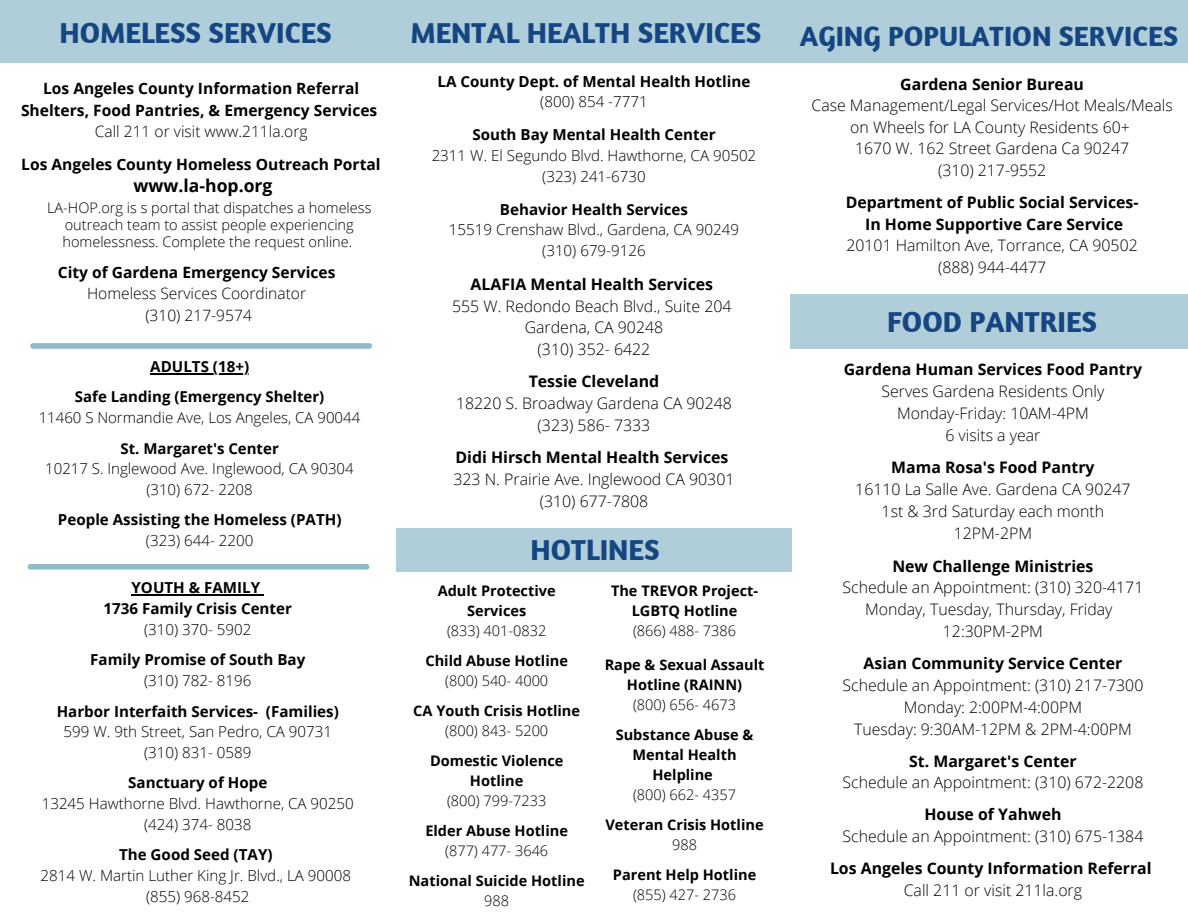
<style>
.page{position:relative;width:1188px;height:918px;background:#fff}
.page>*{position:absolute;margin:0;border:0;box-sizing:border-box;transform-origin:0 0}
.t1{font:700 29.55px "Amaranth";color:#154682}
.t2{font:700 28.5px "Amaranth";color:#154682}
.t3{font:700 17.55px "Open Sans";color:#000}
.t4{font:300 15.9px/21.6px "Open Sans";color:#000;text-align:center}
.t5{font:700 15.9px "Open Sans";color:#000}
.t6{font:700 15.6px "Open Sans";color:#000}
.t7{font:300 15.6px "Open Sans";color:#000}
.t8{font:300 15.15px "Open Sans";color:#000}
.t9{font:700 15.15px "Open Sans";color:#000}
.t10{font:300 15px "Open Sans";color:#000}
.t11{font:700 15px "Open Sans";color:#000}
.t12{font:700 14.55px/20px "Open Sans";color:#000;text-align:center}
.t13{font:300 14.55px/16.8px "Open Sans";color:#000;text-align:center}
</style>
<div class="page">
<div style="left:0;top:0;width:1188px;height:63px;background:#b0ceda"></div>
<div style="left:30px;top:564px;width:337px;height:6px;background:#90bbcb"></div>
<div style="left:790px;top:294px;width:398px;height:55px;background:#b0ceda"></div>
<hr style="left:150px;top:373px;width:99px;height:1px;background:#000">
<hr style="left:132px;top:595px;width:128px;height:1px;background:#000">
<div style="left:396px;top:528px;width:396px;height:43px;background:#b0ceda"></div>
<div style="left:33px;top:343px;width:336px;height:6px;background:#90bbcb"></div>
<p class="t1" style="left:60px;top:14px;width:274px">HOMELESS SERVICES</p>
<p class="t6" style="left:43px;top:78px;width:318px">Los Angeles County Information Referral</p>
<p class="t6" style="left:21px;top:99px;width:358px">Shelters, Food Pantries, &amp; Emergency Services</p>
<p class="t7" style="left:95px;top:120px;width:214px">Call 211 or visit www.211la.org</p>
<p class="t6" style="left:21px;top:153px;width:361px">Los Angeles County Homeless Outreach Portal</p>
<p class="t3" style="left:134px;top:174px;width:141px">www.la-hop.org</p>
<p class="t13" style="left:47px;top:199px;width:326px">LA-HOP.org is s portal that dispatches a homeless outreach team to assist people experiencing homelessness. Complete the request online.</p>
<p class="t6" style="left:58px;top:261px;width:279px">City of Gardena Emergency Services</p>
<p class="t7" style="left:87px;top:283px;width:221px">Homeless Services Coordinator</p>
<p class="t7" style="left:145px;top:304px;width:108px">(310) 217-9574</p>
<p class="t9" style="left:150px;top:355px;width:100px">ADULTS (18+)</p>
<p class="t11" style="left:75px;top:386px;width:251px">Safe Landing (Emergency Shelter)</p>
<p class="t10" style="left:39px;top:407px;width:323px">11460 S Normandie Ave, Los Angeles, CA 90044</p>
<p class="t11" style="left:120px;top:437px;width:160px">St. Margaret's Center</p>
<p class="t10" style="left:45px;top:458px;width:310px">10217 S. Inglewood Ave. Inglewood, CA 90304</p>
<p class="t10" style="left:147px;top:479px;width:108px">(310) 672- 2208</p>
<p class="t9" style="left:58px;top:509px;width:285px">People Assisting the Homeless (PATH)</p>
<p class="t8" style="left:146px;top:530px;width:109px">(323) 644- 2200</p>
<p class="t9" style="left:132px;top:577px;width:130px">YOUTH &amp; FAMILY</p>
<p class="t9" style="left:104px;top:598px;width:190px">1736 Family Crisis Center</p>
<p class="t8" style="left:144px;top:618px;width:109px">(310) 370- 5902</p>
<p class="t9" style="left:90px;top:649px;width:217px">Family Promise of South Bay</p>
<p class="t8" style="left:144px;top:670px;width:109px">(310) 782- 8196</p>
<p class="t9" style="left:57px;top:700px;width:284px">Harbor Interfaith Services- (Families)</p>
<p class="t8" style="left:64px;top:721px;width:270px">599 W. 9th Street, San Pedro, CA 90731</p>
<p class="t8" style="left:144px;top:742px;width:109px">(310) 831- 0589</p>
<p class="t9" style="left:128px;top:772px;width:141px">Sanctuary of Hope</p>
<p class="t8" style="left:42px;top:793px;width:314px">13245 Hawthorne Blvd. Hawthorne, CA 90250</p>
<p class="t8" style="left:144px;top:813px;width:109px">(424) 374- 8038</p>
<p class="t9" style="left:119px;top:844px;width:155px">The Good Seed (TAY)</p>
<p class="t8" style="left:40px;top:865px;width:312px">2814 W. Martin Luther King Jr. Blvd., LA 90008</p>
<p class="t8" style="left:146px;top:885px;width:105px">(855) 968-8452</p>
<p class="t1" style="left:411px;top:14px;width:352px">MENTAL HEALTH SERVICES</p>
<p class="t2" style="left:800px;top:19px;width:380px">AGING POPULATION SERVICES</p>
<p class="t9" style="left:438px;top:70px;width:314px">LA County Dept. of Mental Health Hotline</p>
<p class="t8" style="left:540px;top:91px;width:109px">(800) 854 -7771</p>
<p class="t9" style="left:472px;top:124px;width:245px">South Bay Mental Health Center</p>
<p class="t8" style="left:432px;top:145px;width:326px">2311 W. El Segundo Blvd. Hawthorne, CA 90502</p>
<p class="t8" style="left:542px;top:165px;width:105px">(323) 241-6730</p>
<p class="t9" style="left:500px;top:198px;width:190px">Behavior Health Services</p>
<p class="t8" style="left:449px;top:219px;width:292px">15519 Crenshaw Blvd., Gardena, CA 90249</p>
<p class="t8" style="left:542px;top:240px;width:105px">(310) 679-9126</p>
<p class="t5" style="left:471px;top:273px;width:244px">ALAFIA Mental Health Services</p>
<p class="t4" style="left:452px;top:295px;width:281px">555 W. Redondo Beach Blvd., Suite 204</p>
<p class="t4" style="left:525px;top:316px;width:140px">Gardena, CA 90248</p>
<p class="t4" style="left:538px;top:338px;width:114px">(310) 352- 6422</p>
<p class="t5" style="left:529px;top:370px;width:132px">Tessie Cleveland</p>
<p class="t4" style="left:456px;top:392px;width:277px">18220 S. Broadway Gardena CA 90248</p>
<p class="t4" style="left:538px;top:414px;width:114px">(323) 586- 7333</p>
<p class="t5" style="left:455px;top:446px;width:275px">Didi Hirsch Mental Health Services</p>
<p class="t4" style="left:453px;top:468px;width:282px">323 N. Prairie Ave. Inglewood CA 90301</p>
<p class="t4" style="left:540px;top:490px;width:110px">(310) 677-7808</p>
<p class="t1" style="left:531px;top:531px;width:131px">HOTLINES</p>
<p class="t12" style="left:438px;top:580px;width:120px">Adult Protective<br>Services</p>
<p class="t13" style="left:447px;top:622px;width:101px">(833) 401-0832</p>
<p class="t12" style="left:425px;top:650px;width:144px">Child Abuse Hotline</p>
<p class="t13" style="left:445px;top:672px;width:105px">(800) 540- 4000</p>
<p class="t12" style="left:413px;top:700px;width:168px">CA Youth Crisis Hotline</p>
<p class="t13" style="left:445px;top:722px;width:105px">(800) 843- 5200</p>
<p class="t12" style="left:430px;top:750px;width:135px">Domestic Violence<br>Hotline</p>
<p class="t13" style="left:447px;top:792px;width:101px">(800) 799-7233</p>
<p class="t12" style="left:425px;top:820px;width:144px">Elder Abuse Hotline</p>
<p class="t13" style="left:445px;top:842px;width:105px">(877) 477- 3646</p>
<p class="t12" style="left:409px;top:870px;width:177px">National Suicide Hotline</p>
<p class="t13" style="left:484px;top:892px;width:26px">988</p>
<p class="t12" style="left:611px;top:580px;width:149px">The TREVOR Project-<br>LGBTQ Hotline</p>
<p class="t13" style="left:633px;top:622px;width:105px">(866) 488- 7386</p>
<p class="t12" style="left:605px;top:654px;width:161px">Rape &amp; Sexual Assault<br>Hotline (RAINN)</p>
<p class="t13" style="left:633px;top:696px;width:105px">(800) 656- 4673</p>
<p class="t12" style="left:616px;top:724px;width:139px">Substance Abuse &amp;<br>Mental Health<br>Helpline</p>
<p class="t13" style="left:633px;top:786px;width:105px">(800) 662- 4357</p>
<p class="t12" style="left:606px;top:814px;width:160px">Veteran Crisis Hotline</p>
<p class="t13" style="left:672px;top:836px;width:26px">988</p>
<p class="t12" style="left:613px;top:864px;width:145px">Parent Help Hotline</p>
<p class="t13" style="left:633px;top:886px;width:105px">(855) 427- 2736</p>
<p class="t5" style="left:900px;top:73px;width:185px">Gardena Senior Bureau</p>
<p class="t4" style="left:812px;top:94px;width:363px">Case Management/Legal Services/Hot Meals/Meals on Wheels for LA County Residents 60+</p>
<p class="t4" style="left:855px;top:137px;width:275px">1670 W. 162 Street Gardena Ca 90247</p>
<p class="t4" style="left:938px;top:159px;width:110px">(310) 217-9552</p>
<p class="t5" style="left:846px;top:191px;width:294px">Department of Public Social Services-</p>
<p class="t5" style="left:865px;top:213px;width:259px">In Home Supportive Care Service</p>
<p class="t4" style="left:847px;top:234px;width:293px">20101 Hamilton Ave, Torrance, CA 90502</p>
<p class="t4" style="left:938px;top:256px;width:110px">(888) 944-4477</p>
<p class="t1" style="left:887px;top:303px;width:211px">FOOD PANTRIES</p>
<p class="t5" style="left:844px;top:358px;width:300px">Gardena Human Services Food Pantry</p>
<p class="t4" style="left:882px;top:380px;width:224px">Serves Gardena Residents Only</p>
<p class="t4" style="left:897px;top:402px;width:193px">Monday-Friday: 10AM-4PM</p>
<p class="t4" style="left:945px;top:424px;width:96px">6 visits a year</p>
<p class="t5" style="left:891px;top:456px;width:205px">Mama Rosa's Food Pantry</p>
<p class="t4" style="left:855px;top:478px;width:277px">16110 La Salle Ave. Gardena CA 90247</p>
<p class="t4" style="left:882px;top:500px;width:224px">1st &amp; 3rd Saturday each month</p>
<p class="t4" style="left:954px;top:522px;width:80px">12PM-2PM</p>
<p class="t5" style="left:892px;top:555px;width:203px">New Challenge Ministries</p>
<p class="t4" style="left:842px;top:576px;width:302px">Schedule an Appointment: (310) 320-4171</p>
<p class="t4" style="left:865px;top:598px;width:249px">Monday, Tuesday, Thursday, Friday</p>
<p class="t4" style="left:943px;top:620px;width:102px">12:30PM-2PM</p>
<p class="t5" style="left:864px;top:652px;width:260px">Asian Community Service Center</p>
<p class="t4" style="left:842px;top:674px;width:302px">Schedule an Appointment: (310) 217-7300</p>
<p class="t4" style="left:904px;top:696px;width:180px">Monday: 2:00PM-4:00PM</p>
<p class="t4" style="left:854px;top:718px;width:279px">Tuesday: 9:30AM-12PM &amp; 2PM-4:00PM</p>
<p class="t5" style="left:909px;top:750px;width:169px">St. Margaret's Center</p>
<p class="t4" style="left:842px;top:771px;width:302px">Schedule an Appointment: (310) 672-2208</p>
<p class="t5" style="left:924px;top:803px;width:139px">House of Yahweh</p>
<p class="t4" style="left:842px;top:825px;width:302px">Schedule an Appointment: (310) 675-1384</p>
<p class="t5" style="left:830px;top:857px;width:323px">Los Angeles County Information Referral</p>
<p class="t4" style="left:904px;top:879px;width:180px">Call 211 or visit 211la.org</p>
</div>
